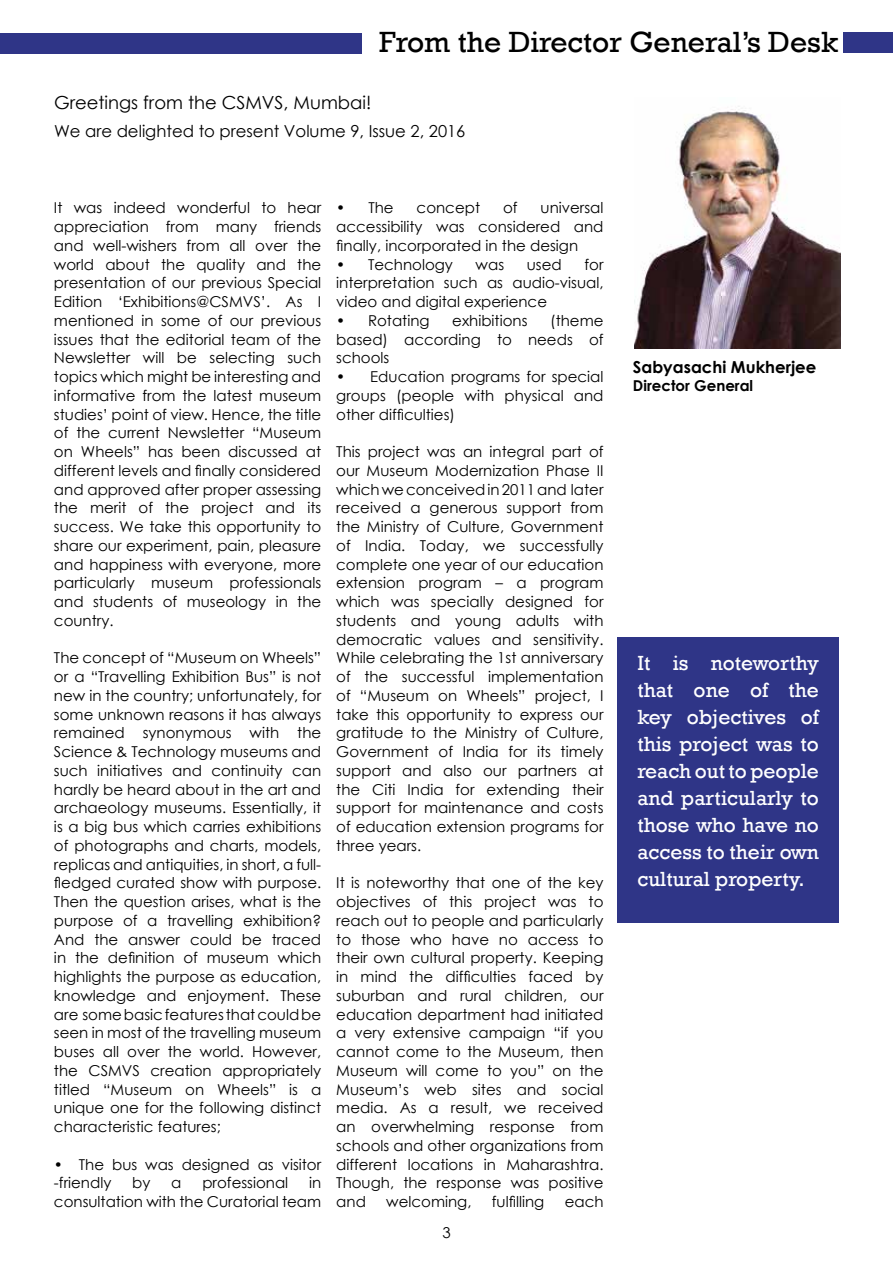
<style>
.page{position:relative;width:893px;height:1263px;background:#fff}
.page>*{position:absolute;margin:0;border:0;box-sizing:border-box;transform-origin:0 0}
.t1{font:30px "Rockwell";color:#000}
.t2{font:21px/27px "Rockwell";color:#fff;text-align:justify}
.t3{font:18px "Century Gothic";color:#000}
.t4{font:16.5px "Century Gothic";color:#000}
.t5{font:700 16.5px "Century Gothic";color:#000}
.t6{font:15px/18.8px "Century Gothic";color:#000;text-align:justify}
.t7{font:700 15px "Century Gothic";color:#000}
</style>
<div class="page">
<div style="left:0;top:33px;width:361px;height:21px;background:#2f3587"></div>
<div style="left:844px;top:32px;width:49px;height:21px;background:#2f3587"></div>
<img style="left:634px;top:106px;width:207px;height:242px">
<div style="left:618px;top:637px;width:221px;height:286px;background:#2f3587"></div>
<h1 class="t1" style="left:379px;top:25px;width:460px">From the Director General’s Desk</h1>
<p class="t3" style="left:54px;top:90px;width:319px">Greetings from the CSMVS, Mumbai!</p>
<p class="t4" style="left:54px;top:120px;width:413px">We are delighted to present Volume 9, Issue 2, 2016</p>
<p class="t6" style="left:54px;top:198px;width:269px">It was indeed wonderful to hear appreciation from many friends and well-wishers from all over the world about the quality and the presentation of our previous Special Edition ‘Exhibitions@CSMVS’. As I mentioned in some of our previous issues that the editorial team of the Newsletter will be selecting such topics which might be interesting and informative from the latest museum studies’ point of view. Hence, the title of the current Newsletter “Museum on Wheels” has been discussed at different levels and finally considered and approved after proper assessing the merit of the project and its success. We take this opportunity to share our experiment, pain, pleasure and happiness with everyone, more particularly museum professionals and students of museology in the country.</p>
<p class="t6" style="left:54px;top:648px;width:269px">The concept of “Museum on Wheels” or a “Travelling Exhibition Bus” is not new in the country; unfortunately, for some unknown reasons it has always remained synonymous with the Science &amp; Technology museums and such initiatives and continuity can hardly be heard about in the art and archaeology museums. Essentially, it is a big bus which carries exhibitions of photographs and charts, models, replicas and antiquities, in short, a full&shy;fledged curated show with purpose.<br>Then the question arises, what is the purpose of a travelling exhibition?<br>And the answer could be traced in the definition of museum which highlights the purpose as education, knowledge and enjoyment. These are some basic features that could be seen in most of the travelling museum buses all over the world. However, the CSMVS creation appropriately titled “Museum on Wheels” is a unique one for the following distinct characteristic features;</p>
<p class="t6" style="left:54px;top:1154px;width:269px">• The bus was designed as visitor -friendly</p>
<p class="t6" style="left:54px;top:1173px;width:269px;text-align:right">in<br>consultation with the Curatorial team</p>
<p class="t6" style="left:132px;top:1173px;width:20px">by</p>
<p class="t6" style="left:171px;top:1173px;width:12px">a</p>
<p class="t6" style="left:202px;top:1173px;width:87px">professional</p>
<p class="t6" style="left:336px;top:198px;width:269px;text-indent:204px">universal accessibility was considered and finally, incorporated in the design</p>
<p class="t6" style="left:336px;top:254px;width:118px">• Technology</p>
<p class="t6" style="left:476px;top:254px;width:30px">was</p>
<p class="t6" style="left:527px;top:254px;width:36px">used</p>
<p class="t6" style="left:336px;top:198px;width:59px">• The</p>
<p class="t6" style="left:417px;top:198px;width:65px">concept</p>
<p class="t6" style="left:503px;top:198px;width:16px">of</p>
<p class="t6" style="left:336px;top:254px;width:269px;text-indent:248px">for interpretation such as audio-visual, video and digital experience</p>
<p class="t6" style="left:336px;top:311px;width:95px">• Rotating</p>
<p class="t6" style="left:452px;top:311px;width:77px">exhibitions</p>
<p class="t6" style="left:336px;top:311px;width:269px;text-indent:214px">(theme based) according to needs of schools</p>
<p class="t6" style="left:336px;top:367px;width:269px">• Education programs for special groups (people with physical and other difficulties)</p>
<p class="t6" style="left:336px;top:442px;width:269px">This project was an integral part of our Museum Modernization Phase II which we conceived in 2011 and later received a generous support from the Ministry of Culture, Government of India. Today, we successfully complete one year of our education extension program – a program which was specially designed for students and young adults with democratic values and sensitivity.<br>While celebrating the 1st anniversary of the successful implementation of “Museum on Wheels” project, I take this opportunity to express our gratitude to the Ministry of Culture, Government of India for its timely support and also our partners at the Citi India for extending their support for maintenance and costs of education extension programs for three years.</p>
<p class="t6" style="left:336px;top:873px;width:269px">It is noteworthy that one of the key objectives of this project was to reach out to people and particularly to those who have no access to their own cultural property. Keeping in mind the difficulties faced by suburban and rural children, our education department had initiated a very extensive campaign “if you cannot come to the Museum, then Museum will come to you” on the Museum’s web sites and social media. As a result, we received an overwhelming response from schools and other organizations from different locations in Maharashtra.<br>Though, the response was positive and</p>
<p class="t6" style="left:386px;top:1192px;width:87px">welcoming,</p>
<p class="t6" style="left:492px;top:1192px;width:54px">fulfilling</p>
<p class="t6" style="left:565px;top:1192px;width:40px">each</p>
<p class="t6" style="left:442px;top:1222px;width:10px">3</p>
<p class="t5" style="left:633px;top:355px;width:185px">Sabyasachi Mukherjee</p>
<p class="t7" style="left:633px;top:374px;width:122px">Director General</p>
<h2 class="t2" style="left:637px;top:650px;width:183px">It is noteworthy that one of the key objectives of this project was to reach out to people and particularly to those who have no access to their own cultural property.</h2>
</div>
